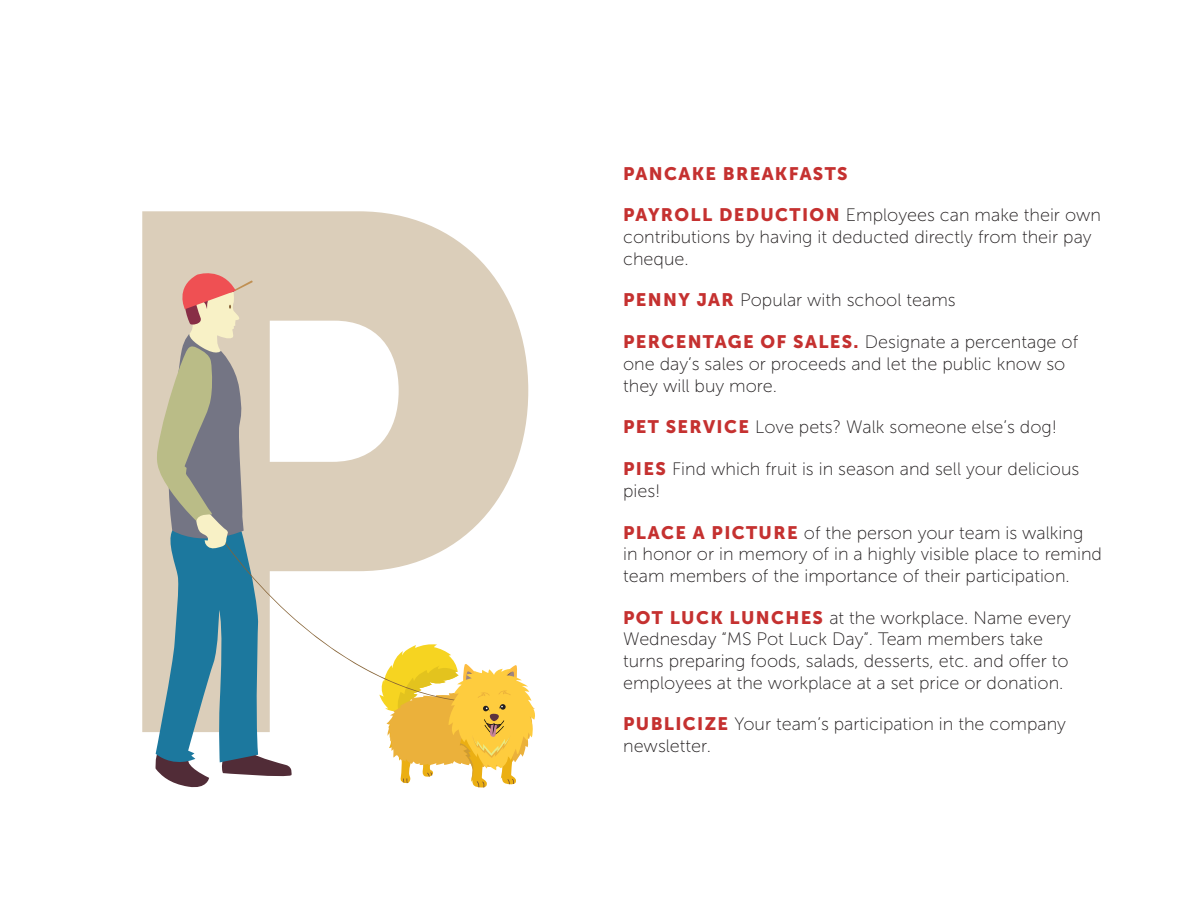
<style>
.page{position:relative;width:1188px;height:918px;background:#fff}
.page>*{position:absolute;margin:0;border:0;box-sizing:border-box;transform-origin:0 0}
.t1{font:728.25px "Museo Sans 900";color:#dbceba}
.t2{font:18px/21.6px "Museo Sans 100";color:#231f20}
.t3{font:18px "Museo Sans 900";letter-spacing:.075em;color:#c53130}
.s1{font-family:"Museo Sans 900";color:#c53130}
</style>
<div class="page">
<svg style="left:155px;top:273px;width:380px;height:515px"></svg>
<p class="t1" style="left:81px;top:64px;width:463px">P</p>
<p class="t3" style="left:623px;top:163px;width:226px">PANCAKE BREAKFASTS</p>
<p class="t2" style="left:623px;top:205px;width:479px"><span class="s1">PAYROLL DEDUCTION</span> Employees can make their own contributions by having it deducted directly from their pay cheque.</p>
<p class="t2" style="left:623px;top:290px;width:334px"><span class="s1">PENNY JAR</span> Popular with school teams</p>
<p class="t2" style="left:623px;top:332px;width:457px"><span class="s1">PERCENTAGE OF SALES.</span> Designate a percentage of one day’s sales or proceeds and let the public know so they will buy more.</p>
<p class="t2" style="left:623px;top:417px;width:435px"><span class="s1">PET SERVICE</span> Love pets? Walk someone else’s dog!</p>
<p class="t2" style="left:623px;top:458px;width:458px"><span class="s1">PIES</span> Find which fruit is in season and sell your delicious pies!</p>
<p class="t2" style="left:623px;top:522px;width:480px"><span class="s1">PLACE A PICTURE</span> of the person your team is walking in honor or in memory of in a highly visible place to remind team members of the importance of their participation.</p>
<p class="t2" style="left:623px;top:607px;width:449px"><span class="s1">POT LUCK LUNCHES</span> at the workplace. Name every Wednesday “MS Pot Luck Day”. Team members take turns preparing foods, salads, desserts, etc. and offer to employees at the workplace at a set price or donation.</p>
<p class="t2" style="left:623px;top:714px;width:444px"><span class="s1">PUBLICIZE</span> Your team’s participation in the company newsletter.</p>
</div>
